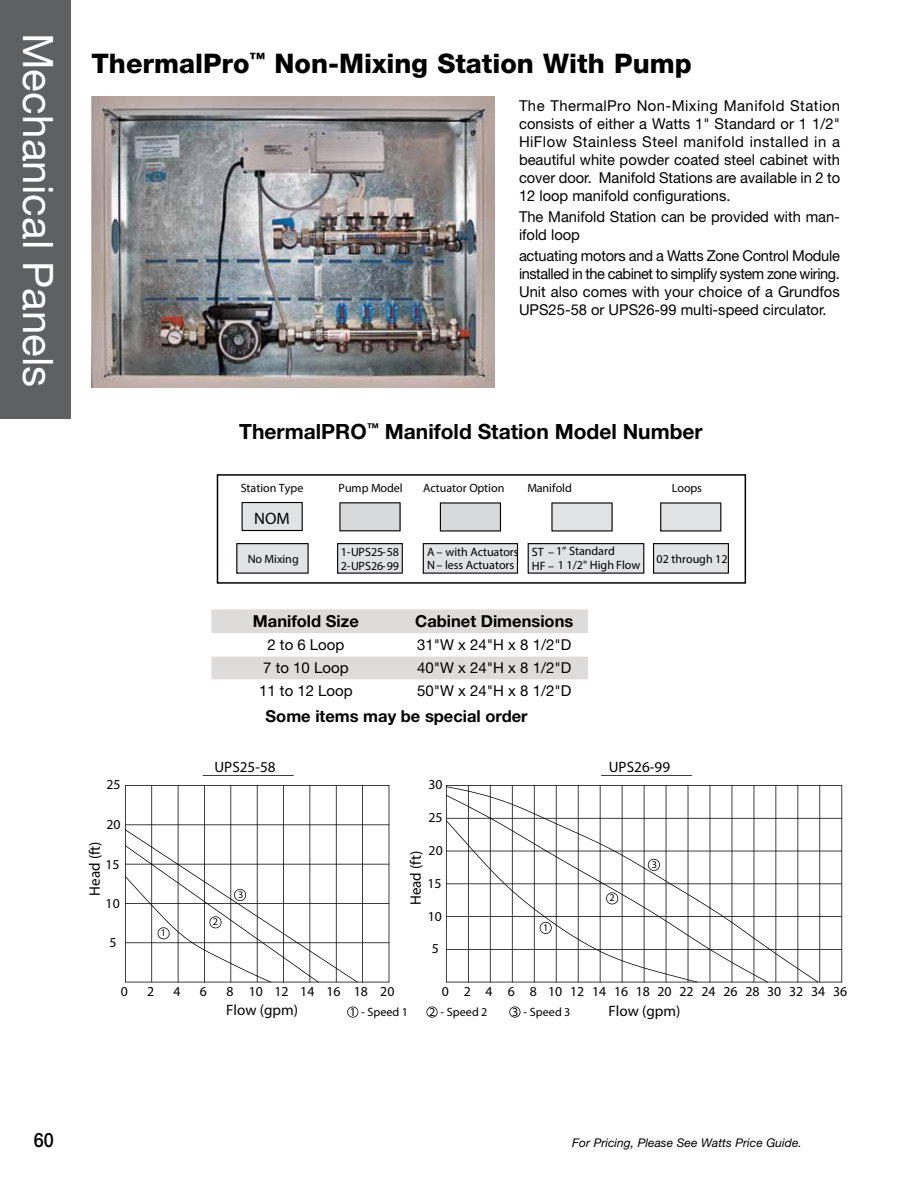
<style>
.page{position:relative;width:918px;height:1188px;background:#fff}
.page>*{position:absolute;margin:0;border:0;box-sizing:border-box;transform-origin:0 0}
.t1{font:42px "Helvetica Neue LT Std";letter-spacing:.005em;color:#fff}
.t2{font:800 27px "Helvetica Neue LT Std";color:#000}
.t3{font:700 21px "Helvetica Neue LT Std";color:#000}
.t4{font:500 19.8px "Helvetica Neue LT Std";color:#000;scale:.91 1}
.t5{font:700 16.5px "Helvetica Neue LT Std";color:#000}
.t6{font:semi-condensed 16.5px "Myriad Pro";color:#000}
.t7{font:semi-condensed 15.15px "Myriad Pro";color:#000}
.t8{font:15px/18px "Helvetica Neue LT Std";color:#000;text-align:justify}
.t9{font:semi-condensed 15px "Myriad Pro";color:#000}
.t10{font:semi-condensed 13.65px "Myriad Pro";color:#000}
.t11{font:semi-condensed 12px/14.7px "Myriad Pro";color:#000}
.t12{font:italic 12px "Helvetica Neue LT Std";color:#000}
.t13{font:semi-condensed 10.2px "Myriad Pro";color:#000}
</style>
<div class="page">
<svg style="left:217px;top:474px;width:529px;height:110px"></svg>
<hr style="left:125px;top:785px;width:1px;height:197px;background:#000">
<hr style="left:151px;top:785px;width:1px;height:197px;background:#000">
<hr style="left:178px;top:785px;width:1px;height:197px;background:#000">
<hr style="left:204px;top:785px;width:1px;height:197px;background:#000">
<hr style="left:230px;top:785px;width:1px;height:197px;background:#000">
<hr style="left:257px;top:785px;width:1px;height:197px;background:#000">
<hr style="left:283px;top:785px;width:1px;height:197px;background:#000">
<hr style="left:309px;top:785px;width:1px;height:197px;background:#000">
<hr style="left:336px;top:785px;width:1px;height:197px;background:#000">
<hr style="left:362px;top:785px;width:1px;height:197px;background:#000">
<hr style="left:125px;top:785px;width:264px;height:1px;background:#000">
<hr style="left:125px;top:824px;width:264px;height:1px;background:#000">
<hr style="left:125px;top:864px;width:264px;height:1px;background:#000">
<hr style="left:125px;top:903px;width:264px;height:1px;background:#000">
<hr style="left:125px;top:942px;width:264px;height:1px;background:#000">
<hr style="left:125px;top:982px;width:264px;height:1px;background:#000">
<hr style="left:389px;top:785px;width:1px;height:197px;background:#000">
<hr style="left:203px;top:775px;width:91px;height:1px;background:#000">
<svg style="left:125px;top:829px;width:233px;height:154px"></svg>
<svg style="left:347px;top:1007px;width:11px;height:11px"></svg>
<svg style="left:426px;top:1007px;width:12px;height:11px"></svg>
<svg style="left:509px;top:1006px;width:11px;height:12px"></svg>
<hr style="left:446px;top:818px;width:396px;height:1px;background:#000">
<hr style="left:446px;top:851px;width:396px;height:1px;background:#000">
<hr style="left:446px;top:883px;width:396px;height:1px;background:#000">
<hr style="left:446px;top:916px;width:396px;height:1px;background:#000">
<hr style="left:446px;top:949px;width:396px;height:1px;background:#000">
<hr style="left:446px;top:982px;width:396px;height:1px;background:#000">
<hr style="left:446px;top:785px;width:396px;height:1px;background:#000">
<hr style="left:601px;top:775px;width:91px;height:1px;background:#000">
<hr style="left:819px;top:785px;width:1px;height:197px;background:#000">
<hr style="left:841px;top:785px;width:1px;height:197px;background:#000">
<svg style="left:446px;top:786px;width:372px;height:197px"></svg>
<img style="left:92px;top:96px;width:403px;height:291px">
<svg style="left:211px;top:609px;width:377px;height:70px"></svg>
<div style="left:0;top:0;width:70px;height:418px;background:#5f6062"></div>
<h1 class="t1" style="left:63px;top:33px;width:356px;rotate:90deg">Mechanical Panels</h1>
<h2 class="t2" style="left:92px;top:48px;width:602px">ThermalPro<sup>™</sup> Non-Mixing Station With Pump</h2>
<p class="t8" style="left:519px;top:96px;width:323px">The ThermalPro Non-Mixing Manifold Station consists of either a Watts 1" Standard or 1 1/2" HiFlow Stainless Steel manifold installed in a beautiful white powder coated steel cabinet with cover door. Manifold Stations are available in 2 to 12 loop manifold configurations.</p>
<p class="t8" style="left:519px;top:207px;width:323px">The Manifold Station can be provided with man&shy;ifold loop</p>
<p class="t8" style="left:519px;top:246px;width:323px">actuating motors and a Watts Zone Control Module installed in the cabinet to simplify system zone wiring.<br>Unit also comes with your choice of a Grundfos UPS25-58 or UPS26-99 multi-speed circulator.</p>
<h3 class="t3" style="left:239px;top:419px;width:465px">ThermalPRO<sup>™</sup> Manifold Station Model Number</h3>
<p class="t11" style="left:241px;top:480px;width:64px">Station Type</p>
<p class="t11" style="left:339px;top:480px;width:66px">Pump Model</p>
<p class="t11" style="left:423px;top:480px;width:83px">Actuator Option</p>
<p class="t11" style="left:527px;top:480px;width:46px">Manifold</p>
<p class="t11" style="left:672px;top:480px;width:32px">Loops</p>
<p class="t6" style="left:254px;top:509px;width:37px">NOM</p>
<p class="t11" style="left:248px;top:551px;width:53px">No Mixing</p>
<p class="t11" style="left:341px;top:544px;width:60px">1-UPS25-58<br>2-UPS26-99</p>
<p class="t11" style="left:427px;top:545px;width:93px;line-height:13.6px">A – with Actuators<br>N – less Actuators</p>
<p class="t11" style="left:532px;top:544px;width:110px;line-height:14px">ST – 1” Standard<br>HF – 1 1/2" High Flow</p>
<p class="t11" style="left:657px;top:551px;width:72px">02 through 12</p>
<p class="t5" style="left:253px;top:611px;width:107px">Manifold Size</p>
<p class="t5" style="left:415px;top:611px;width:160px">Cabinet Dimensions</p>
<p class="t8" style="left:267px;top:635px;width:78px">2 to 6 Loop</p>
<p class="t8" style="left:417px;top:635px;width:156px">31"W x 24"H x 8 1/2"D</p>
<p class="t8" style="left:263px;top:659px;width:87px">7 to 10 Loop</p>
<p class="t8" style="left:417px;top:659px;width:156px">40"W x 24"H x 8 1/2"D</p>
<p class="t8" style="left:259px;top:682px;width:95px">11 to 12 Loop</p>
<p class="t8" style="left:417px;top:682px;width:156px">50"W x 24"H x 8 1/2"D</p>
<p class="t5" style="left:266px;top:705px;width:264px">Some items may be special order</p>
<p class="t9" style="left:214px;top:758px;width:63px">UPS25-58</p>
<p class="t9" style="left:609px;top:758px;width:63px">UPS26-99</p>
<p class="t10" style="left:106px;top:776px;width:16px">25</p>
<p class="t10" style="left:428px;top:776px;width:16px">30</p>
<p class="t10" style="left:107px;top:816px;width:16px">20</p>
<p class="t10" style="left:429px;top:809px;width:16px">25</p>
<p class="t7" style="left:85px;top:896px;width:56px;rotate:-90deg">Head (ft)</p>
<p class="t10" style="left:105px;top:856px;width:16px">15</p>
<p class="t10" style="left:106px;top:895px;width:16px">10</p>
<p class="t13" style="left:238px;top:889px;width:7px">3</p>
<p class="t10" style="left:429px;top:842px;width:16px">20</p>
<p class="t7" style="left:406px;top:905px;width:56px;rotate:-90deg">Head (ft)</p>
<p class="t10" style="left:427px;top:875px;width:16px">15</p>
<p class="t13" style="left:610px;top:892px;width:7px">2</p>
<p class="t13" style="left:652px;top:859px;width:7px">3</p>
<p class="t13" style="left:161px;top:927px;width:7px">1</p>
<p class="t13" style="left:213px;top:916px;width:7px">2</p>
<p class="t10" style="left:428px;top:908px;width:16px">10</p>
<p class="t13" style="left:543px;top:921px;width:7px">1</p>
<p class="t10" style="left:110px;top:934px;width:9px">5</p>
<p class="t10" style="left:432px;top:940px;width:9px">5</p>
<p class="t10" style="left:121px;top:983px;width:9px">0</p>
<p class="t10" style="left:147px;top:983px;width:9px">2</p>
<p class="t10" style="left:174px;top:983px;width:9px">4</p>
<p class="t10" style="left:200px;top:983px;width:9px">6</p>
<p class="t10" style="left:226px;top:983px;width:170px">8 10 12 14 16 18 20</p>
<p class="t10" style="left:442px;top:983px;width:231px">0 2 4 6 8 101214161820</p>
<p class="t10" style="left:679px;top:983px;width:169px">22 24 26 28 30 32 34 36</p>
<p class="t9" style="left:226px;top:1000px;width:73px">Flow (gpm)</p>
<p class="t9" style="left:608px;top:1002px;width:73px">Flow (gpm)</p>
<p class="t11" style="left:350px;top:1004px;width:60px">1 - Speed 1</p>
<p class="t11" style="left:429px;top:1004px;width:60px">2 - Speed 2</p>
<p class="t11" style="left:512px;top:1004px;width:60px">3 - Speed 3</p>
<h3 class="t4" style="left:34px;top:1129px;width:23px">60</h3>
<p class="t12" style="left:572px;top:1136px;width:231px">For Pricing, Please See Watts Price Guide.</p>
</div>
